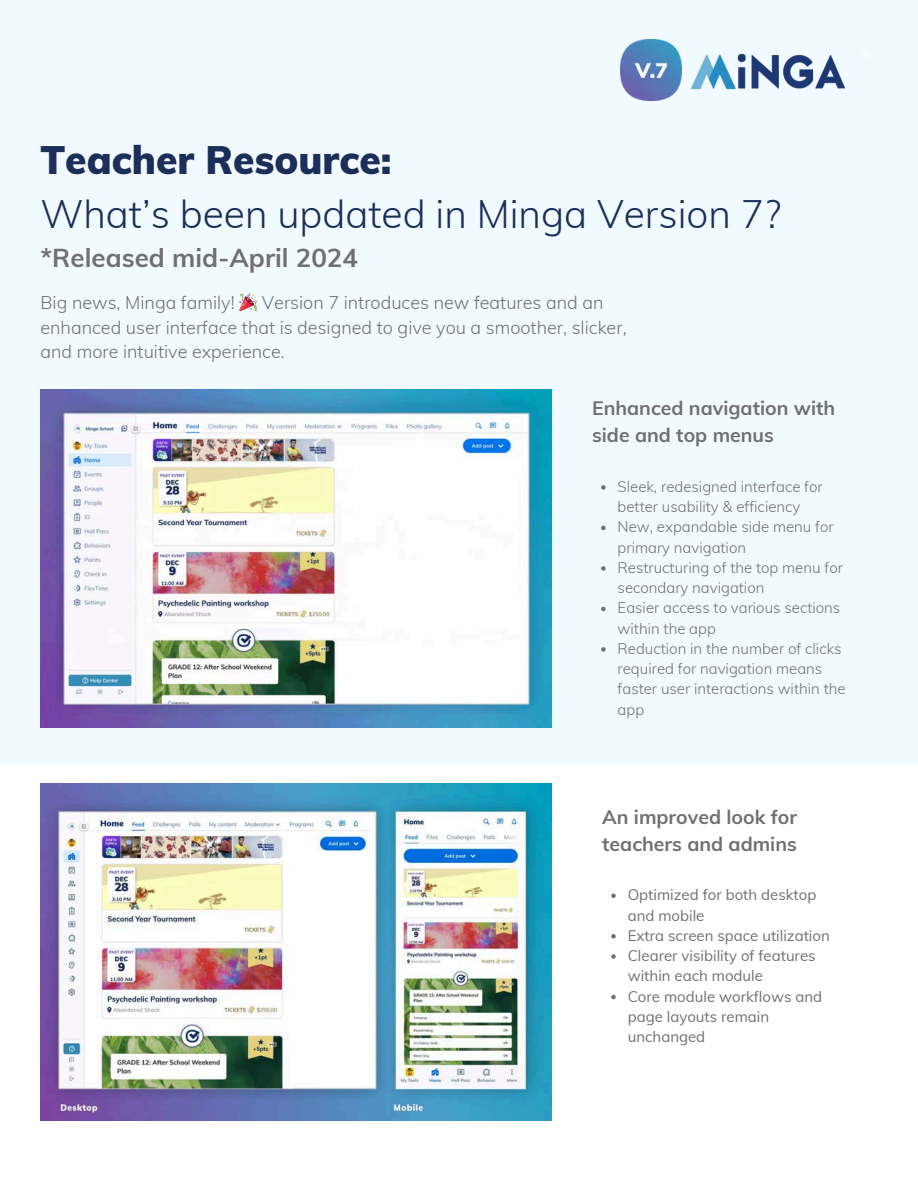
<style>
.page{position:relative;width:918px;height:1188px;background:#fff}
.page>*{position:absolute;margin:0;border:0;box-sizing:border-box;transform-origin:0 0}
.t1{font:300 38.85px/54px "Muli";color:#1c2f59}
.t2{font:700 25.95px "Muli";color:#707070}
.t3{font:700 19.5px/27px "Muli";color:#707070}
.t4{font:300 18px/24.8px "Muli";color:#707070}
.t5{font:300 15px/20.2px "Muli";color:#707070}
.t6{font:15px/20.2px "Muli";color:#707070}
.s1{font-weight:900}
</style>
<div class="page">
<div style="left:0;top:0;width:918px;height:765px;background:#f1faff"></div>
<img style="left:621px;top:40px;width:60px;height:60px">
<img style="left:690px;top:53px;width:155px;height:37px">
<img style="left:40px;top:783px;width:511px;height:338px">
<img style="left:40px;top:389px;width:511px;height:339px">
<svg style="left:601px;top:485px;width:5px;height:5px"></svg>
<svg style="left:601px;top:526px;width:5px;height:4px"></svg>
<svg style="left:601px;top:566px;width:5px;height:5px"></svg>
<svg style="left:601px;top:607px;width:5px;height:4px"></svg>
<svg style="left:601px;top:647px;width:5px;height:5px"></svg>
<svg style="left:611px;top:894px;width:5px;height:4px"></svg>
<svg style="left:611px;top:934px;width:5px;height:5px"></svg>
<svg style="left:611px;top:954px;width:5px;height:5px"></svg>
<svg style="left:611px;top:995px;width:5px;height:4px"></svg>
<p class="t1" style="left:40px;top:132px;width:742px"><span class="s1">Teacher Resource:<br></span>What’s been updated in Minga Version 7?</p>
<p class="t2" style="left:40px;top:241px;width:319px">*Released mid-April 2024</p>
<h2 class="t4" style="left:40px;top:290px;width:196px">Big news, Minga family!</h2>
<h2 class="t4" style="left:40px;top:290px;width:588px;text-indent:221px">Version 7 introduces new features and an enhanced user interface that is designed to give you a smoother, slicker, and more intuitive experience.</h2>
<p class="t3" style="left:592px;top:395px;width:245px">Enhanced navigation with side and top menus</p>
<p class="t5" style="left:618px;top:476px;width:207px">Sleek, redesigned interface for better usability &amp; efficiency</p>
<p class="t5" style="left:618px;top:517px;width:218px">New, expandable side menu for primary navigation</p>
<p class="t5" style="left:618px;top:557px;width:227px">Restructuring of the top menu for secondary navigation</p>
<p class="t5" style="left:618px;top:598px;width:224px">Easier access to various sections within the app</p>
<p class="t5" style="left:618px;top:638px;width:229px">Reduction in the number of clicks required for navigation means faster user interactions within the app</p>
<h2 class="t3" style="left:602px;top:803px;width:196px">An improved look for teachers and admins</h2>
<p class="t6" style="left:628px;top:884px;width:190px">Optimized for both desktop and mobile</p>
<p class="t6" style="left:628px;top:925px;width:204px">Extra screen space utilization</p>
<p class="t6" style="left:628px;top:945px;width:189px">Clearer visibility of features within each module</p>
<p class="t6" style="left:628px;top:986px;width:196px">Core module workflows and page layouts remain unchanged</p>
</div>
